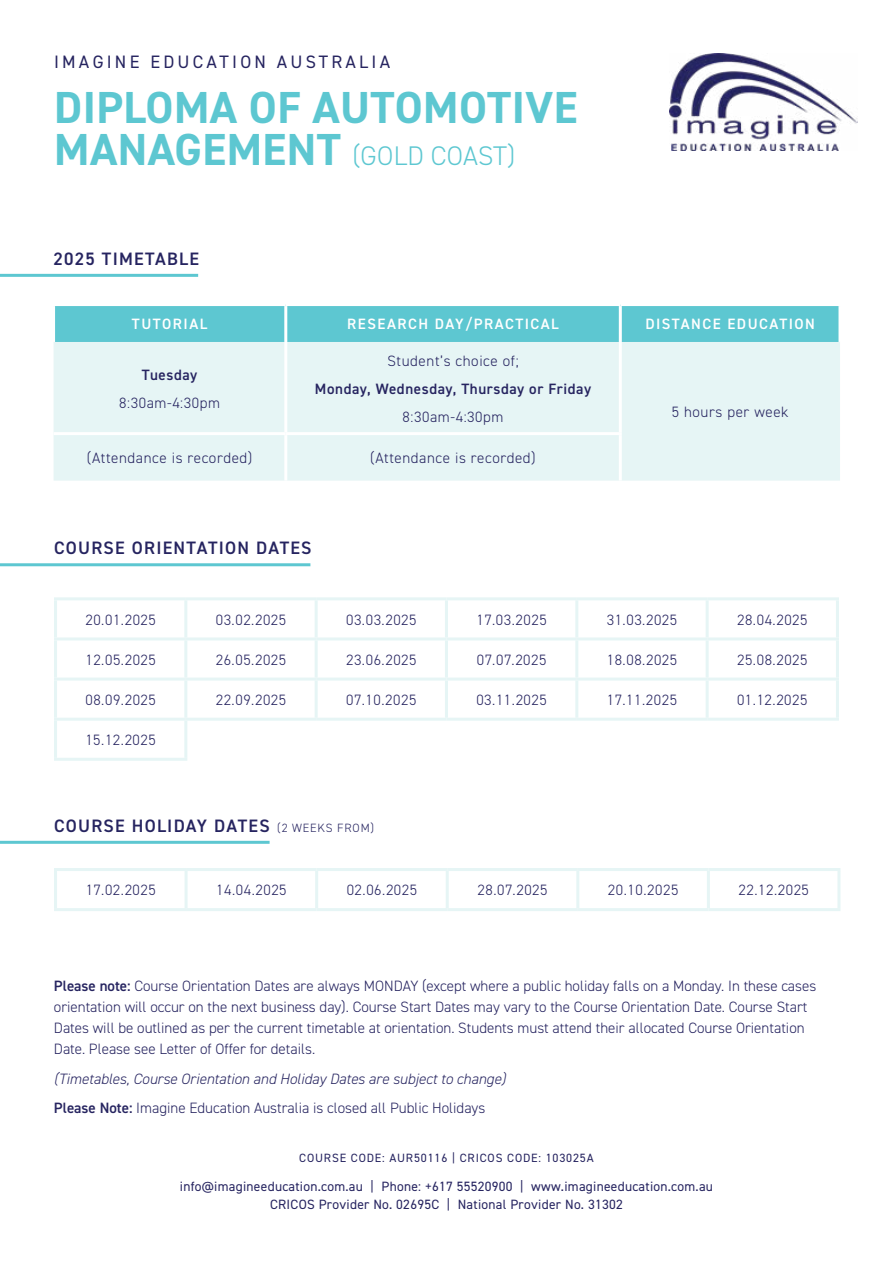
<style>
.page{position:relative;width:893px;height:1263px;background:#fff}
.page>*{position:absolute;margin:0;border:0;box-sizing:border-box;transform-origin:0 0}
.t1{font:700 45px "DIN2014";letter-spacing:.01em;color:#5dc7d1}
.t2{font:300 27px "DIN2014";letter-spacing:.01em;color:#5dc7d1}
.t3{font:600 18px "DIN2014";letter-spacing:.07em;color:#262460}
.t4{font:18px "DIN2014";letter-spacing:.18em;color:#262460}
.t5{font:300 15px/21px "DIN2014";color:#262460}
.t6{font:italic 300 15px/29.5px "DIN2014";color:#262460}
.t7{font:300 15px "DIN2014";letter-spacing:.04em;color:#262460}
.t8{font:600 15px "DIN2014";letter-spacing:.1em;color:#fff}
.t9{font:600 15px "DIN2014";letter-spacing:.04em;color:#262460}
.t10{font:13.5px/18px "DIN2014";letter-spacing:.02em;color:#262460;text-align:center}
.t11{font:12px "DIN2014";letter-spacing:.07em;color:#262460}
.s1{font-weight:700;font-size:45px}
.s2{font-weight:300;font-size:12px}
.s3{font-weight:600}
.s4{font-weight:600;font-style:normal}
.s5{font-style:normal}
</style>
<div class="page">
<img style="left:669px;top:53px;width:189px;height:98px">
<hr style="left:0;top:274px;width:198px;height:3px;background:#5dc7d1">
<div style="left:55px;top:306px;width:783px;height:36px;background:#5dc7d1"></div>
<div style="left:54px;top:342px;width:786px;height:139px;background:#e6f5f5"></div>
<hr style="left:284px;top:306px;width:3px;height:36px;background:#fff">
<hr style="left:619px;top:306px;width:3px;height:36px;background:#fff">
<hr style="left:284px;top:342px;width:3px;height:90px;background:#fff">
<hr style="left:619px;top:342px;width:3px;height:90px;background:#fff">
<hr style="left:54px;top:432px;width:232px;height:3px;background:#fff">
<hr style="left:286px;top:432px;width:336px;height:3px;background:#fff">
<hr style="left:284px;top:435px;width:3px;height:46px;background:#fff">
<hr style="left:619px;top:435px;width:3px;height:46px;background:#fff">
<hr style="left:0;top:563px;width:310px;height:3px;background:#5dc7d1">
<hr style="left:54px;top:597px;width:132px;height:3px;background:#e6f5f5">
<hr style="left:54px;top:600px;width:3px;height:37px;background:#e6f5f5">
<hr style="left:186px;top:597px;width:130px;height:3px;background:#e6f5f5">
<hr style="left:184px;top:600px;width:3px;height:37px;background:#e6f5f5">
<hr style="left:316px;top:597px;width:130px;height:3px;background:#e6f5f5">
<hr style="left:315px;top:600px;width:3px;height:37px;background:#e6f5f5">
<hr style="left:446px;top:597px;width:131px;height:3px;background:#e6f5f5">
<hr style="left:445px;top:600px;width:3px;height:37px;background:#e6f5f5">
<hr style="left:577px;top:597px;width:130px;height:3px;background:#e6f5f5">
<hr style="left:575px;top:600px;width:3px;height:37px;background:#e6f5f5">
<hr style="left:707px;top:597px;width:132px;height:3px;background:#e6f5f5">
<hr style="left:706px;top:600px;width:3px;height:37px;background:#e6f5f5">
<hr style="left:836px;top:600px;width:3px;height:37px;background:#e6f5f5">
<hr style="left:54px;top:637px;width:132px;height:3px;background:#e6f5f5">
<hr style="left:54px;top:640px;width:3px;height:37px;background:#e6f5f5">
<hr style="left:186px;top:637px;width:130px;height:3px;background:#e6f5f5">
<hr style="left:184px;top:640px;width:3px;height:37px;background:#e6f5f5">
<hr style="left:316px;top:637px;width:130px;height:3px;background:#e6f5f5">
<hr style="left:315px;top:640px;width:3px;height:37px;background:#e6f5f5">
<hr style="left:446px;top:637px;width:131px;height:3px;background:#e6f5f5">
<hr style="left:445px;top:640px;width:3px;height:37px;background:#e6f5f5">
<hr style="left:577px;top:637px;width:130px;height:3px;background:#e6f5f5">
<hr style="left:575px;top:640px;width:3px;height:37px;background:#e6f5f5">
<hr style="left:707px;top:637px;width:132px;height:3px;background:#e6f5f5">
<hr style="left:706px;top:640px;width:3px;height:37px;background:#e6f5f5">
<hr style="left:836px;top:640px;width:3px;height:37px;background:#e6f5f5">
<hr style="left:54px;top:677px;width:132px;height:3px;background:#e6f5f5">
<hr style="left:54px;top:680px;width:3px;height:38px;background:#e6f5f5">
<hr style="left:186px;top:677px;width:130px;height:3px;background:#e6f5f5">
<hr style="left:184px;top:680px;width:3px;height:38px;background:#e6f5f5">
<hr style="left:316px;top:677px;width:130px;height:3px;background:#e6f5f5">
<hr style="left:315px;top:680px;width:3px;height:38px;background:#e6f5f5">
<hr style="left:446px;top:677px;width:131px;height:3px;background:#e6f5f5">
<hr style="left:445px;top:680px;width:3px;height:38px;background:#e6f5f5">
<hr style="left:577px;top:677px;width:130px;height:3px;background:#e6f5f5">
<hr style="left:575px;top:680px;width:3px;height:38px;background:#e6f5f5">
<hr style="left:707px;top:677px;width:132px;height:3px;background:#e6f5f5">
<hr style="left:706px;top:680px;width:3px;height:38px;background:#e6f5f5">
<hr style="left:836px;top:680px;width:3px;height:38px;background:#e6f5f5">
<hr style="left:54px;top:718px;width:132px;height:3px;background:#e6f5f5">
<hr style="left:54px;top:721px;width:3px;height:37px;background:#e6f5f5">
<hr style="left:186px;top:718px;width:130px;height:3px;background:#e6f5f5">
<hr style="left:184px;top:721px;width:3px;height:37px;background:#e6f5f5">
<hr style="left:316px;top:718px;width:130px;height:3px;background:#e6f5f5">
<hr style="left:446px;top:718px;width:131px;height:3px;background:#e6f5f5">
<hr style="left:577px;top:718px;width:130px;height:3px;background:#e6f5f5">
<hr style="left:707px;top:718px;width:132px;height:3px;background:#e6f5f5">
<hr style="left:54px;top:758px;width:133px;height:3px;background:#e6f5f5">
<hr style="left:0;top:841px;width:270px;height:3px;background:#5dc7d1">
<hr style="left:54px;top:868px;width:132px;height:3px;background:#e6f5f5">
<hr style="left:54px;top:871px;width:3px;height:37px;background:#e6f5f5">
<hr style="left:186px;top:868px;width:131px;height:3px;background:#e6f5f5">
<hr style="left:185px;top:871px;width:3px;height:37px;background:#e6f5f5">
<hr style="left:317px;top:868px;width:130px;height:3px;background:#e6f5f5">
<hr style="left:315px;top:871px;width:3px;height:37px;background:#e6f5f5">
<hr style="left:447px;top:868px;width:131px;height:3px;background:#e6f5f5">
<hr style="left:446px;top:871px;width:3px;height:37px;background:#e6f5f5">
<hr style="left:578px;top:868px;width:130px;height:3px;background:#e6f5f5">
<hr style="left:576px;top:871px;width:3px;height:37px;background:#e6f5f5">
<hr style="left:708px;top:868px;width:132px;height:3px;background:#e6f5f5">
<hr style="left:707px;top:871px;width:3px;height:37px;background:#e6f5f5">
<hr style="left:837px;top:871px;width:3px;height:37px;background:#e6f5f5">
<hr style="left:54px;top:908px;width:132px;height:3px;background:#e6f5f5">
<hr style="left:186px;top:908px;width:131px;height:3px;background:#e6f5f5">
<hr style="left:317px;top:908px;width:130px;height:3px;background:#e6f5f5">
<hr style="left:447px;top:908px;width:131px;height:3px;background:#e6f5f5">
<hr style="left:578px;top:908px;width:130px;height:3px;background:#e6f5f5">
<hr style="left:708px;top:908px;width:132px;height:3px;background:#e6f5f5">
<p class="t4" style="left:54px;top:51px;width:338px">IMAGINE EDUCATION AUSTRALIA</p>
<h1 class="t1" style="left:54px;top:77px;width:525px">DIPLOMA OF AUTOMOTIVE</h1>
<h2 class="t2" style="left:54px;top:139px;width:463px"><span class="s1">MANAGEMENT</span> (GOLD COAST)</h2>
<p class="t3" style="left:54px;top:247px;width:147px">2025 TIMETABLE</p>
<p class="t8" style="left:132px;top:314px;width:77px">TUTORIAL</p>
<p class="t8" style="left:347px;top:314px;width:213px">RESEARCH DAY/PRACTICAL</p>
<p class="t8" style="left:645px;top:314px;width:171px">DISTANCE EDUCATION</p>
<p class="t9" style="left:142px;top:364px;width:57px">Tuesday</p>
<p class="t7" style="left:119px;top:393px;width:102px">8:30am-4:30pm</p>
<p class="t7" style="left:387px;top:351px;width:133px">Student’s choice of;</p>
<p class="t9" style="left:315px;top:378px;width:278px">Monday, Wednesday, Thursday or Friday</p>
<p class="t7" style="left:403px;top:407px;width:102px">8:30am-4:30pm</p>
<p class="t7" style="left:672px;top:403px;width:118px">5 hours per week</p>
<p class="t7" style="left:87px;top:449px;width:167px">(Attendance is recorded)</p>
<p class="t7" style="left:370px;top:449px;width:167px">(Attendance is recorded)</p>
<p class="t3" style="left:54px;top:536px;width:259px">COURSE ORIENTATION DATES</p>
<p class="t5" style="left:85px;top:609px;width:72px">20.01.2025</p>
<p class="t5" style="left:216px;top:609px;width:72px">03.02.2025</p>
<p class="t5" style="left:346px;top:609px;width:72px">03.03.2025</p>
<p class="t5" style="left:477px;top:609px;width:72px">17.03.2025</p>
<p class="t5" style="left:607px;top:609px;width:72px">31.03.2025</p>
<p class="t5" style="left:737px;top:609px;width:72px">28.04.2025</p>
<p class="t5" style="left:85px;top:649px;width:72px">12.05.2025</p>
<p class="t5" style="left:216px;top:649px;width:72px">26.05.2025</p>
<p class="t5" style="left:346px;top:649px;width:72px">23.06.2025</p>
<p class="t5" style="left:477px;top:649px;width:71px">07.07.2025</p>
<p class="t5" style="left:607px;top:649px;width:72px">18.08.2025</p>
<p class="t5" style="left:737px;top:649px;width:72px">25.08.2025</p>
<p class="t5" style="left:85px;top:689px;width:72px">08.09.2025</p>
<p class="t5" style="left:216px;top:689px;width:72px">22.09.2025</p>
<p class="t5" style="left:346px;top:689px;width:72px">07.10.2025</p>
<p class="t5" style="left:476px;top:689px;width:72px">03.11.2025</p>
<p class="t5" style="left:607px;top:689px;width:72px">17.11.2025</p>
<p class="t5" style="left:737px;top:689px;width:72px">01.12.2025</p>
<p class="t5" style="left:85px;top:729px;width:72px">15.12.2025</p>
<p class="t3" style="left:54px;top:814px;width:322px">COURSE HOLIDAY DATES <span class="s2">(2 WEEKS FROM)</span></p>
<p class="t5" style="left:86px;top:880px;width:72px">17.02.2025</p>
<p class="t5" style="left:216px;top:880px;width:72px">14.04.2025</p>
<p class="t5" style="left:347px;top:880px;width:72px">02.06.2025</p>
<p class="t5" style="left:477px;top:880px;width:72px">28.07.2025</p>
<p class="t5" style="left:608px;top:880px;width:72px">20.10.2025</p>
<p class="t5" style="left:738px;top:880px;width:72px">22.12.2025</p>
<p class="t5" style="left:54px;top:975px;width:764px"><span class="s3">Please note:</span> Course Orientation Dates are always MONDAY (except where a public holiday falls on a Monday. In these cases orientation will occur on the next business day). Course Start Dates may vary to the Course Orientation Date. Course Start Dates will be outlined as per the current timetable at orientation. Students must attend their allocated Course Orientation Date. Please see Letter of Offer for details.</p>
<p class="t6" style="left:54px;top:1064px;width:453px">(Timetables, Course Orientation and Holiday Dates are subject to change)<br><span class="s4">Please Note:</span> <span class="s5">Imagine Education Australia is closed all Public Holidays</span></p>
<p class="t11" style="left:299px;top:1150px;width:296px">COURSE CODE: AUR50116 | CRICOS CODE: 103025A</p>
<p class="t10" style="left:180px;top:1177px;width:535px">info@imagineeducation.com.au | Phone: +617 55520900 | www.imagineeducation.com.au<br>CRICOS Provider No. 02695C | National Provider No. 31302</p>
</div>
